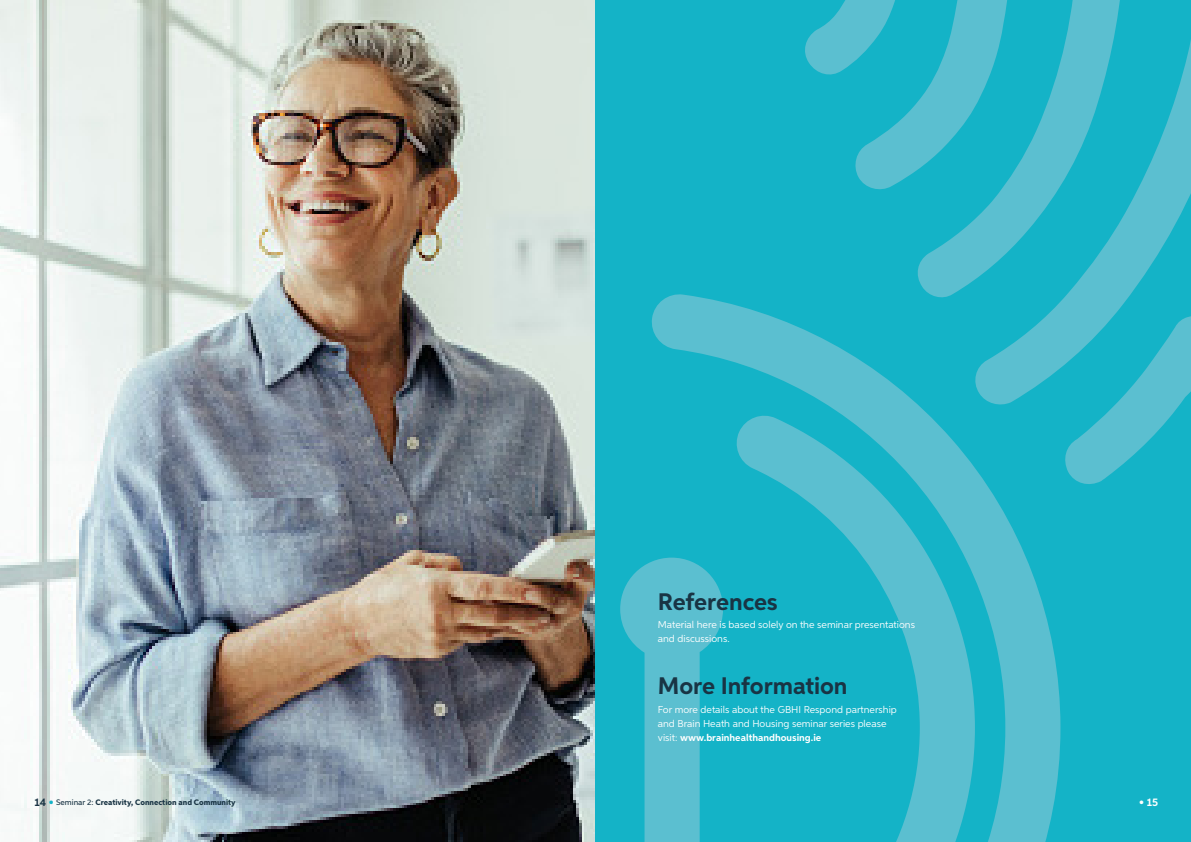
<style>
.page{position:relative;width:1191px;height:842px;background:#fff}
.page>*{position:absolute;margin:0;border:0;box-sizing:border-box;transform-origin:0 0}
.t1{font:700 24px "Aspira";letter-spacing:-.005em;color:#193444}
.t2{font:700 11px "Aspira";color:#fff}
.t3{font:10px/14px "Aspira";color:#fff}
.t4{font:800 8px "Aspira";color:#193444}
.s1{font-weight:700}
.s2{font-weight:700;font-size:11px}
.s3{font-weight:700;font-size:11px;color:#14b3c7}
.s4{font-weight:500}
</style>
<div class="page">
<img style="left:0;top:0;width:595px;height:842px">
<div style="left:595px;top:0;width:596px;height:842px;background:#14b3c7"></div>
<svg style="left:917px;top:223px;width:54px;height:70px;fill:#5bbfd0"></svg>
<svg style="left:855px;top:0;width:116px;height:190px"></svg>
<svg style="left:971px;top:0;width:220px;height:368px"></svg>
<svg style="left:1062px;top:313px;width:129px;height:171px"></svg>
<svg style="left:805px;top:0;width:104px;height:78px"></svg>
<svg style="left:620px;top:293px;width:440px;height:549px"></svg>
<svg style="left:724px;top:412px;width:251px;height:430px"></svg>
<p class="t1" style="left:658px;top:587px;width:121px">References</p>
<p class="t3" style="left:658px;top:618px;width:259px">Material here is based solely on the seminar presentations and discussions.</p>
<p class="t1" style="left:658px;top:671px;width:191px">More Information</p>
<p class="t3" style="left:658px;top:702px;width:240px">For more details about the GBHI Respond partnership and Brain Heath and Housing seminar series please visit: <span class="s1">www.brainhealthandhousing.ie</span></p>
<p class="t4" style="left:34px;top:797px;width:203px"><span class="s2">14</span> <span class="s3">•</span> <span class="s4">Seminar 2:</span> Creativity, Connection and Community</p>
<p class="t2" style="left:1139px;top:795px;width:20px">• 15</p>
</div>
